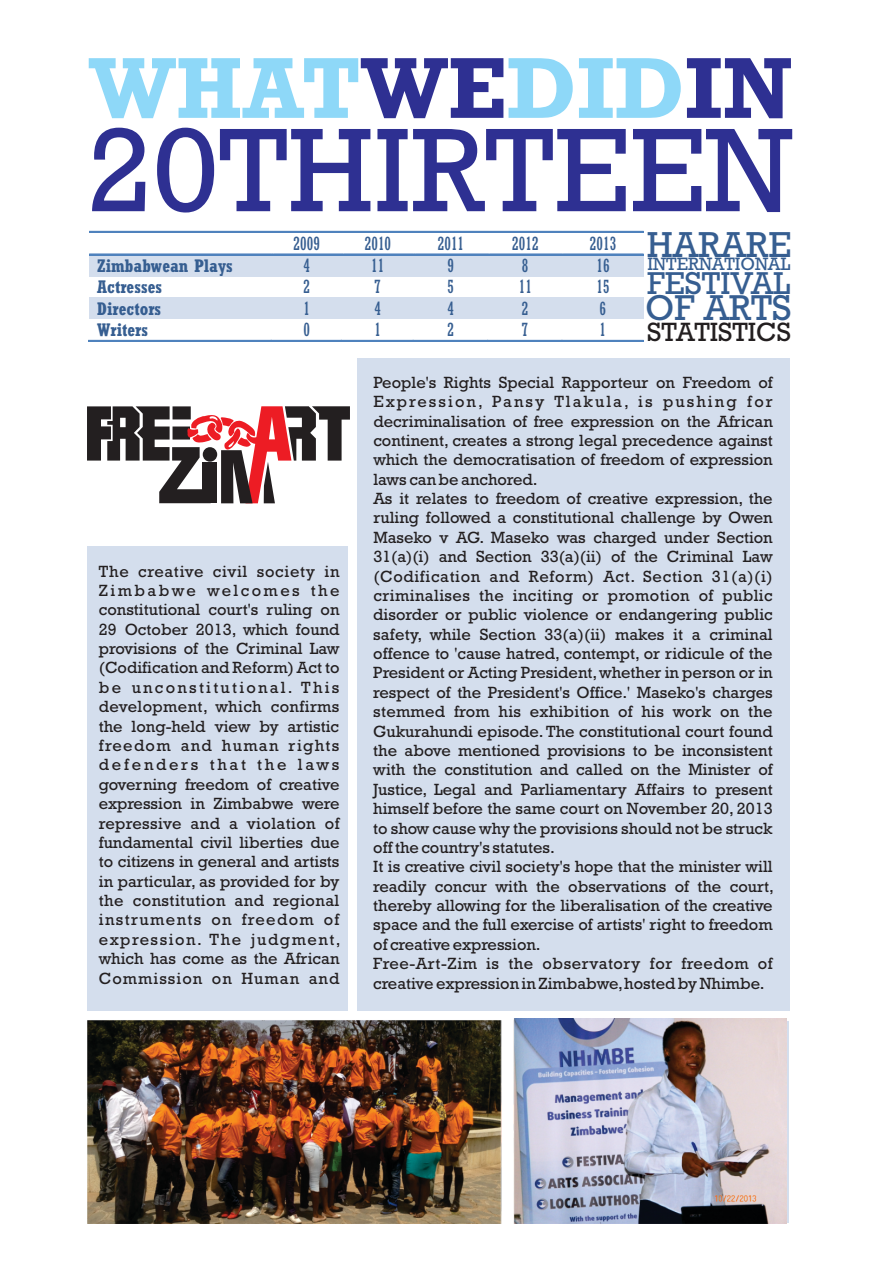
<style>
.page{position:relative;width:893px;height:1263px;background:#fff}
.page>*{position:absolute;margin:0;border:0;box-sizing:border-box;transform-origin:0 0}
.t1{font:121.05px "Rockwell";color:#2e3092}
.t2{font:700 87.9px "Rockwell";color:#8ed8f8}
.t3{font:36.6px "Rockwell";color:#365e91}
.t4{font:36.45px "Rockwell";color:#365e91}
.t5{font:32.1px "Rockwell";color:#365e91}
.t6{font:26.85px "Rockwell";color:#231f20}
.t7{font:18.3px "Rockwell";color:#365e91}
.t8{font:condensed 18px "Rockwell";letter-spacing:.005em;color:#365e91}
.t9{font:700 condensed 18px "Rockwell";color:#365e91}
.t10{font:16.5px/19.4px "Rockwell";color:#231f20}
.s1{color:#2e3092}
</style>
<div class="page">
<svg style="left:87px;top:406px;width:263px;height:97px"></svg>
<div style="left:203px;top:447px;width:14px;height:15px;background:#231f20;border-radius:50%"></div>
<div style="left:358px;top:358px;width:432px;height:652px;background:#d4deed"></div>
<div style="left:87px;top:546px;width:260px;height:464px;background:#d4deed"></div>
<hr style="left:89px;top:231px;width:183px;height:2px;background:#4f82bd">
<hr style="left:273px;top:231px;width:69px;height:2px;background:#4f82bd">
<hr style="left:343px;top:231px;width:71px;height:2px;background:#4f82bd">
<hr style="left:415px;top:231px;width:73px;height:2px;background:#4f82bd">
<hr style="left:490px;top:231px;width:72px;height:2px;background:#4f82bd">
<hr style="left:564px;top:231px;width:80px;height:2px;background:#4f82bd">
<div style="left:89px;top:256px;width:8px;height:21px;background:#d4deed"></div>
<div style="left:263px;top:256px;width:9px;height:21px;background:#d4deed"></div>
<div style="left:97px;top:256px;width:166px;height:21px;background:#d4deed"></div>
<div style="left:272px;top:256px;width:8px;height:21px;background:#d4deed"></div>
<div style="left:334px;top:256px;width:8px;height:21px;background:#d4deed"></div>
<div style="left:280px;top:256px;width:54px;height:21px;background:#d4deed"></div>
<div style="left:342px;top:256px;width:8px;height:21px;background:#d4deed"></div>
<div style="left:406px;top:256px;width:8px;height:21px;background:#d4deed"></div>
<div style="left:350px;top:256px;width:56px;height:21px;background:#d4deed"></div>
<div style="left:414px;top:256px;width:8px;height:21px;background:#d4deed"></div>
<div style="left:480px;top:256px;width:8px;height:21px;background:#d4deed"></div>
<div style="left:422px;top:256px;width:58px;height:21px;background:#d4deed"></div>
<div style="left:488px;top:256px;width:8px;height:21px;background:#d4deed"></div>
<div style="left:554px;top:256px;width:8px;height:21px;background:#d4deed"></div>
<div style="left:496px;top:256px;width:58px;height:21px;background:#d4deed"></div>
<div style="left:562px;top:256px;width:9px;height:21px;background:#d4deed"></div>
<div style="left:635px;top:256px;width:9px;height:21px;background:#d4deed"></div>
<div style="left:571px;top:256px;width:64px;height:21px;background:#d4deed"></div>
<hr style="left:89px;top:254px;width:183px;height:1px;background:#4f82bd">
<hr style="left:273px;top:254px;width:69px;height:1px;background:#4f82bd">
<hr style="left:343px;top:254px;width:71px;height:1px;background:#4f82bd">
<hr style="left:415px;top:254px;width:73px;height:1px;background:#4f82bd">
<hr style="left:490px;top:254px;width:72px;height:1px;background:#4f82bd">
<hr style="left:564px;top:254px;width:80px;height:1px;background:#4f82bd">
<div style="left:89px;top:298px;width:8px;height:21px;background:#d4deed"></div>
<div style="left:263px;top:298px;width:9px;height:21px;background:#d4deed"></div>
<div style="left:97px;top:298px;width:166px;height:21px;background:#d4deed"></div>
<div style="left:272px;top:298px;width:8px;height:21px;background:#d4deed"></div>
<div style="left:334px;top:298px;width:8px;height:21px;background:#d4deed"></div>
<div style="left:280px;top:298px;width:54px;height:21px;background:#d4deed"></div>
<div style="left:342px;top:298px;width:8px;height:21px;background:#d4deed"></div>
<div style="left:406px;top:298px;width:8px;height:21px;background:#d4deed"></div>
<div style="left:350px;top:298px;width:56px;height:21px;background:#d4deed"></div>
<div style="left:414px;top:298px;width:8px;height:21px;background:#d4deed"></div>
<div style="left:480px;top:298px;width:8px;height:21px;background:#d4deed"></div>
<div style="left:422px;top:298px;width:58px;height:21px;background:#d4deed"></div>
<div style="left:488px;top:298px;width:8px;height:21px;background:#d4deed"></div>
<div style="left:554px;top:298px;width:8px;height:21px;background:#d4deed"></div>
<div style="left:496px;top:298px;width:58px;height:21px;background:#d4deed"></div>
<div style="left:562px;top:298px;width:9px;height:21px;background:#d4deed"></div>
<div style="left:635px;top:298px;width:9px;height:21px;background:#d4deed"></div>
<div style="left:571px;top:298px;width:64px;height:21px;background:#d4deed"></div>
<hr style="left:88px;top:340px;width:184px;height:2px;background:#4f82bd">
<hr style="left:272px;top:340px;width:70px;height:2px;background:#4f82bd">
<hr style="left:342px;top:340px;width:72px;height:2px;background:#4f82bd">
<hr style="left:414px;top:340px;width:74px;height:2px;background:#4f82bd">
<hr style="left:489px;top:340px;width:73px;height:2px;background:#4f82bd">
<hr style="left:563px;top:340px;width:81px;height:2px;background:#4f82bd">
<img style="left:87px;top:1019px;width:699px;height:204px">
<h2 class="t2" style="left:89px;top:57px;width:705px">WHAT<span class="s1">WE</span>DID<span class="s1">IN</span></h2>
<h1 class="t1" style="left:87px;top:127px;width:707px">20THIRTEEN</h1>
<p class="t8" style="left:294px;top:236px;width:28px">2009</p>
<p class="t8" style="left:365px;top:236px;width:28px">2010</p>
<p class="t8" style="left:438px;top:236px;width:28px">2011</p>
<p class="t8" style="left:512px;top:236px;width:28px">2012</p>
<p class="t8" style="left:590px;top:236px;width:28px">2013</p>
<p class="t9" style="left:97px;top:259px;width:137px">Zimbabwean Plays</p>
<p class="t8" style="left:304px;top:259px;width:8px">4</p>
<p class="t8" style="left:371px;top:259px;width:15px">11</p>
<p class="t8" style="left:447px;top:259px;width:8px">9</p>
<p class="t8" style="left:522px;top:259px;width:8px">8</p>
<p class="t8" style="left:596px;top:259px;width:15px">16</p>
<p class="t9" style="left:97px;top:280px;width:66px">Actresses</p>
<p class="t8" style="left:304px;top:280px;width:8px">2</p>
<p class="t8" style="left:374px;top:280px;width:8px">7</p>
<p class="t8" style="left:447px;top:280px;width:8px">5</p>
<p class="t8" style="left:519px;top:280px;width:15px">11</p>
<p class="t8" style="left:596px;top:280px;width:15px">15</p>
<p class="t9" style="left:97px;top:301px;width:65px">Directors</p>
<p class="t8" style="left:304px;top:301px;width:8px">1</p>
<p class="t8" style="left:374px;top:301px;width:8px">4</p>
<p class="t8" style="left:447px;top:301px;width:8px">4</p>
<p class="t8" style="left:522px;top:301px;width:8px">2</p>
<p class="t8" style="left:600px;top:301px;width:8px">6</p>
<p class="t9" style="left:97px;top:322px;width:52px">Writers</p>
<p class="t8" style="left:304px;top:322px;width:8px">0</p>
<p class="t8" style="left:374px;top:322px;width:8px">1</p>
<p class="t8" style="left:447px;top:322px;width:8px">2</p>
<p class="t8" style="left:522px;top:322px;width:8px">7</p>
<p class="t8" style="left:600px;top:322px;width:8px">1</p>
<h3 class="t3" style="left:647px;top:231px;width:146px">HARARE</h3>
<p class="t7" style="left:647px;top:258px;width:144px">INTERNATIONAL</p>
<h3 class="t5" style="left:647px;top:272px;width:145px">FESTIVAL</h3>
<h3 class="t4" style="left:645px;top:295px;width:148px">OF ARTS</h3>
<h3 class="t6" style="left:647px;top:323px;width:145px">STATISTICS</h3>
<p class="t10" style="left:99px;top:563px;width:243px;text-align:justify">The creative civil society in Zimbabwe welcomes the constitutional court's ruling on 29 October 2013, which found provisions of the Criminal Law (Codification and Reform) Act to be unconstitutional. This development, which confirms the long-held view by artistic freedom and human rights defenders that the laws governing freedom of creative expression in Zimbabwe were repressive and a violation of fundamental civil liberties due to citizens in general and artists in particular, as provided for by the constitution and regional instruments on freedom of expression. The judgment, which has come as the African Commission on Human and</p>
<p class="t10" style="left:373px;top:374px;width:402px">People's Rights Special Rapporteur on Freedom of Expression, Pansy Tlakula, is pushing for decriminalisation of free expression on the African continent, creates a strong legal precedence against which the democratisation of freedom of expression laws can be anchored.<br>As it relates to freedom of creative expression, the ruling followed a constitutional challenge by Owen Maseko v AG. Maseko was charged under Section 31(a)(i) and Section 33(a)(ii) of the Criminal Law (Codification and Reform) Act. Section 31(a)(i) criminalises the inciting or promotion of public disorder or public violence or endangering public safety, while Section 33(a)(ii) makes it a criminal offence to 'cause hatred, contempt, or ridicule of the President or Acting President,whether in person or in respect of the President's Office.' Maseko's charges stemmed from his exhibition of his work on the Gukurahundi episode. The constitutional court found the above mentioned provisions to be inconsistent with the constitution and called on the Minister of Justice, Legal and Parliamentary Affairs to present himself before the same court on November 20, 2013 to show cause why the provisions should not be struck off the country's statutes.<br>It is creative civil society's hope that the minister will readily concur with the observations of the court, thereby allowing for the liberalisation of the creative space and the full exercise of artists' right to freedom of creative expression.<br>Free-Art-Zim is the observatory for freedom of creative expression in Zimbabwe,hosted by Nhimbe.</p>
</div>
